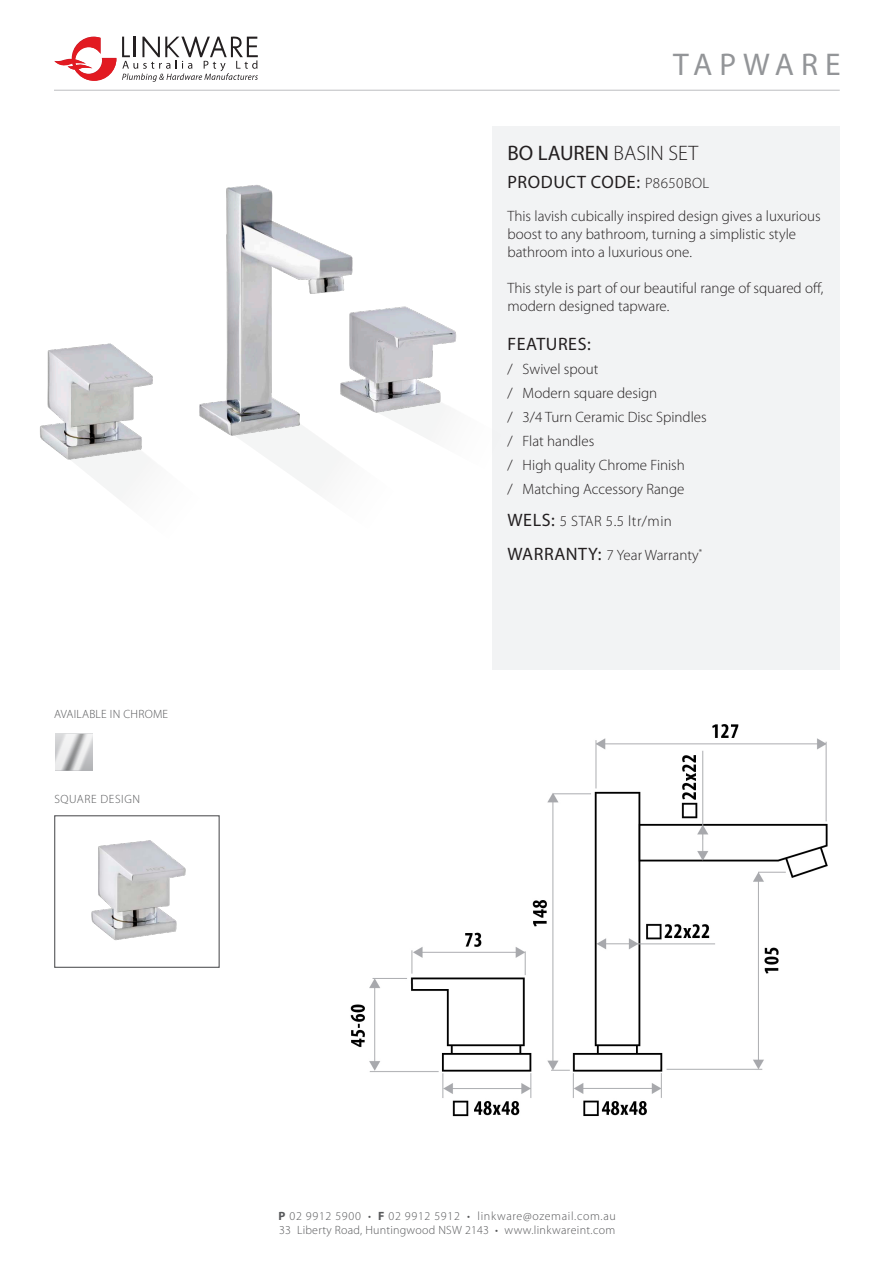
<style>
.page{position:relative;width:893px;height:1263px;background:#fff}
.page>*{position:absolute;margin:0;border:0;box-sizing:border-box;transform-origin:0 0}
.t1{font:31.5px "Myriad Pro";letter-spacing:.22em;color:#939598}
.t2{font:21px "Myriad Pro";color:#231f20}
.t3{font:18px "Myriad Pro";letter-spacing:.03em;color:#231f20}
.t4{font:300 15px/18px "Myriad Pro";color:#231f20}
.t5{font:300 15px "Myriad Pro";letter-spacing:.03em;color:#231f20}
.t6{font:300 12px "Myriad Pro";letter-spacing:.03em;color:#57585a}
.t7{font:300 12px "Myriad Pro";letter-spacing:.055em;color:#57585a}
.t8{font:300 12px "Myriad Pro";letter-spacing:.05em;color:#57585a}
.s1{font-weight:300}
.s2{font-weight:300;font-size:15px}
.s3{font-weight:400;font-size:18px}
.s4{font-weight:700}
</style>
<div class="page">
<hr style="left:54px;top:90px;width:786px;height:1px;background:#bcbdc0">
<svg style="left:54px;top:37px;width:62px;height:44px"></svg>
<svg style="left:122px;top:37px;width:136px;height:45px"></svg>
<div style="left:493px;top:126px;width:347px;height:543px;background:#f2f3f4"></div>
<img style="left:91px;top:840px;width:95px;height:101px">
<div style="left:54px;top:815px;width:166px;height:153px;border:1px solid #57585a"></div>
<svg style="left:55px;top:734px;width:38px;height:37px"></svg>
<svg style="left:75px;top:463px;width:71px;height:35px"></svg>
<svg style="left:275px;top:366px;width:218px;height:176px"></svg>
<img style="left:40px;top:185px;width:418px;height:278px">
<img style="left:350px;top:724px;width:478px;height:393px">
<p class="t6" style="left:54px;top:708px;width:116px">AVAILABLE IN CHROME</p>
<p class="t8" style="left:54px;top:792px;width:87px">SQUARE DESIGN</p>
<p class="t1" style="left:673px;top:45px;width:169px">TAPWARE</p>
<p class="t2" style="left:507px;top:140px;width:192px">BO LAUREN <span class="s1">BASIN SET</span></p>
<p class="t3" style="left:507px;top:171px;width:203px">PRODUCT CODE: <span class="s2">P8650BOL</span></p>
<p class="t4" style="left:507px;top:208px;width:315px">This lavish cubically inspired design gives a luxurious boost to any bathroom, turning a simplistic style bathroom into a luxurious one.</p>
<p class="t4" style="left:507px;top:280px;width:317px">This style is part of our beautiful range of squared off, modern designed tapware.</p>
<p class="t3" style="left:507px;top:333px;width:85px">FEATURES:</p>
<p class="t4" style="left:507px;top:361px;width:92px">/ Swivel spout</p>
<p class="t4" style="left:507px;top:385px;width:151px">/ Modern square design</p>
<p class="t4" style="left:507px;top:409px;width:201px">/ 3/4 Turn Ceramic Disc Spindles</p>
<p class="t4" style="left:507px;top:433px;width:88px">/ Flat handles</p>
<p class="t4" style="left:507px;top:457px;width:179px">/ High quality Chrome Finish</p>
<p class="t4" style="left:507px;top:481px;width:178px">/ Matching Accessory Range</p>
<p class="t5" style="left:507px;top:513px;width:166px"><span class="s3">WELS:</span> 5 STAR 5.5 ltr/min</p>
<p class="t4" style="left:507px;top:546px;width:196px"><span class="s3">WARRANTY:</span> 7 Year Warranty<sup>*</sup></p>
<p class="t7" style="left:279px;top:1209px;width:339px"><span class="s4">P</span> 02 9912 5900 • <span class="s4">F</span> 02 9912 5912 • linkware@ozemail.com.au</p>
<p class="t6" style="left:279px;top:1224px;width:338px">33 Liberty Road, Huntingwood NSW 2143 • www.linkwareint.com</p>
</div>
